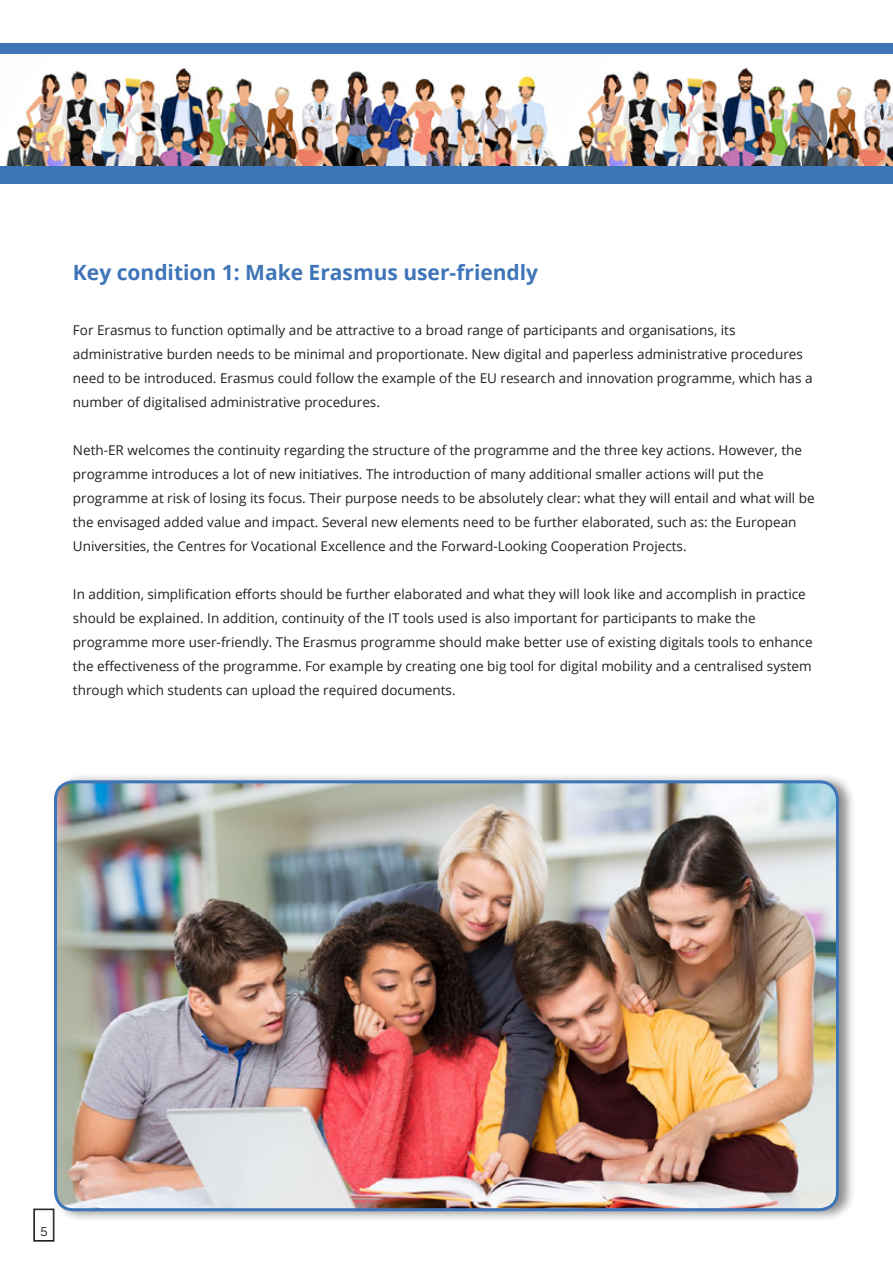
<style>
.page{position:relative;width:893px;height:1263px;background:#fff}
.page>*{position:absolute;margin:0;border:0;box-sizing:border-box;transform-origin:0 0}
.t1{font:700 21px "Open Sans";color:#3e75b8}
.t2{font:13.5px/24px "Open Sans";color:#231f20}
.t3{font:300 13.5px "Sofia Pro";color:#231f20}
</style>
<div class="page">
<div style="left:0;top:43px;width:893px;height:141px;background:#3e75b8"></div>
<div style="left:52px;top:773px;width:803px;height:449px;background:#231f20;opacity:.51"></div>
<img style="left:56px;top:782px;width:781px;height:428px">
<div style="left:54px;top:780px;width:785px;height:431px;border:3px solid #3e75b8;border-radius:18px"></div>
<img style="left:0;top:54px;width:893px;height:112px">
<svg style="left:34px;top:1209px;width:20px;height:32px"></svg>
<div style="left:34px;top:1209px;width:19px;height:31px;border:1px solid #231f20"></div>
<h1 class="t1" style="left:73px;top:257px;width:467px">Key condition 1: Make Erasmus user-friendly</h1>
<p class="t2" style="left:73px;top:317px;width:741px">For Erasmus to function optimally and be attractive to a broad range of participants and organisations, its administrative burden needs to be minimal and proportionate. New digital and paperless administrative procedures need to be introduced. Erasmus could follow the example of the EU research and innovation programme, which has a number of digitalised administrative procedures.</p>
<p class="t2" style="left:73px;top:437px;width:743px">Neth-ER welcomes the continuity regarding the structure of the programme and the three key actions. However, the programme introduces a lot of new initiatives. The introduction of many additional smaller actions will put the programme at risk of losing its focus. Their purpose needs to be absolutely clear: what they will entail and what will be the envisaged added value and impact. Several new elements need to be further elaborated, such as: the European Universities, the Centres for Vocational Excellence and the Forward-Looking Cooperation Projects.</p>
<p class="t2" style="left:73px;top:581px;width:741px">In addition, simplification efforts should be further elaborated and what they will look like and accomplish in practice should be explained. In addition, continuity of the IT tools used is also important for participants to make the programme more user-friendly. The Erasmus programme should make better use of existing digitals tools to enhance the effectiveness of the programme. For example by creating one big tool for digital mobility and a centralised system through which students can upload the required documents.</p>
<p class="t3" style="left:40px;top:1221px;width:9px">5</p>
</div>
